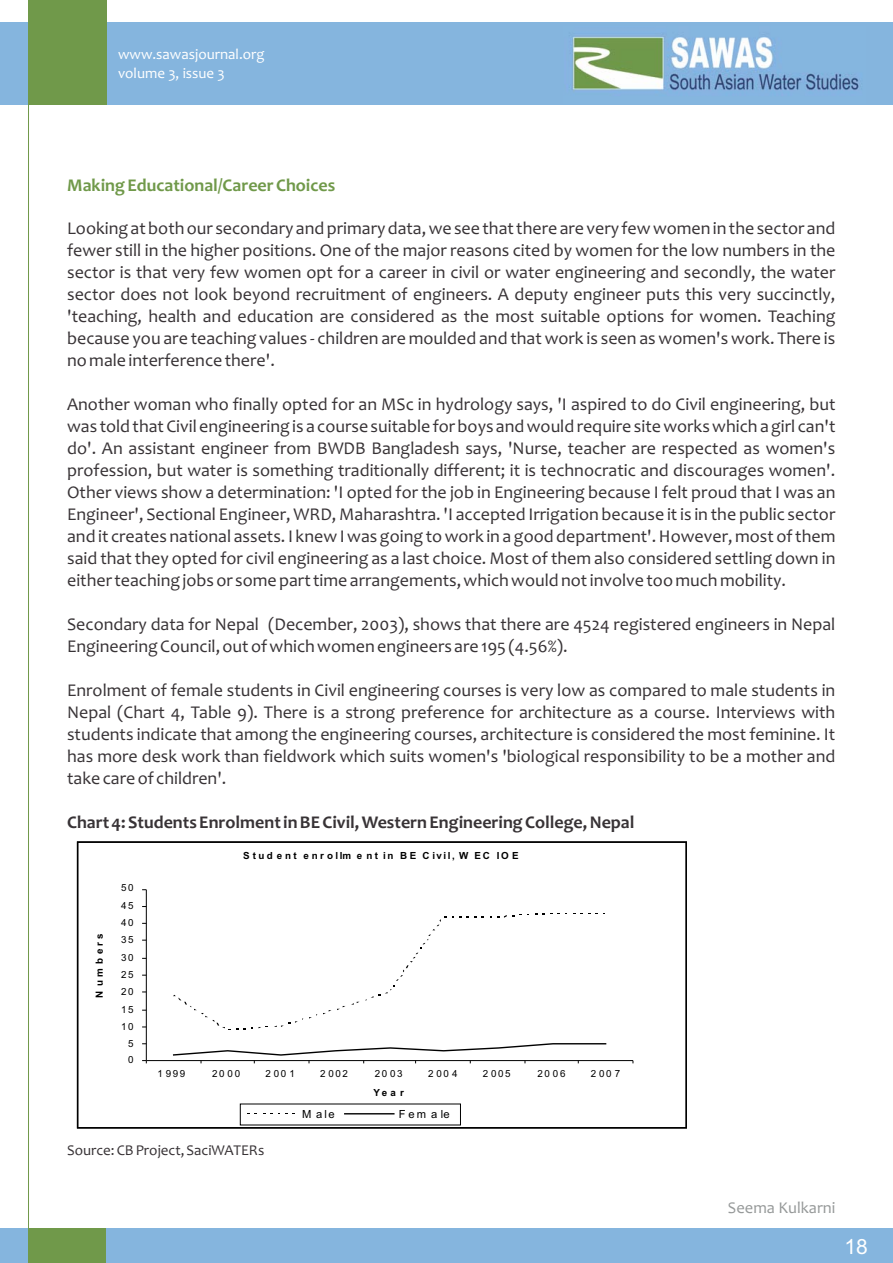
<style>
.page{position:relative;width:893px;height:1263px;background:#fff}
.page>*{position:absolute;margin:0;border:0;box-sizing:border-box;transform-origin:0 0}
.t1{font:21px "Arial";color:#fff}
.t2{font:18px/21.9px "Candara";color:#383336;text-align:justify}
.t3{font:700 18px "Candara";color:#383336}
.t4{font:700 18px "Candara";color:#70994a}
.t5{font:16.5px "Candara";color:#969999}
.t6{font:15px/18.3px "Candara";color:#fff}
.t7{font:15px "Candara";color:#383336}
.t8{font:11.25px "Arial";letter-spacing:.195em;color:#000}
.t9{font:9.75px "Arial";letter-spacing:.16em;color:#000}
.t10{font:700 9.75px "Arial";letter-spacing:.25em;color:#000}
</style>
<div class="page">
<div style="left:0;top:23px;width:893px;height:82px;background:#85b5de"></div>
<div style="left:0;top:1229px;width:893px;height:34px;background:#85b5de"></div>
<div style="left:28px;top:0;width:78px;height:105px;background:#70994a"></div>
<div style="left:28px;top:1229px;width:78px;height:34px;background:#70994a"></div>
<img style="left:567px;top:36px;width:292px;height:55px">
<hr style="left:28px;top:105px;width:1px;height:1124px;background:#70994a">
<hr style="left:146px;top:890px;width:1px;height:170px;background:#000">
<hr style="left:146px;top:1060px;width:487px;height:1px;background:#000">
<svg style="left:142px;top:1060px;width:5px;height:3px"></svg>
<svg style="left:173px;top:995px;width:52px;height:33px"></svg>
<svg style="left:236px;top:1027px;width:25px;height:3px"></svg>
<svg style="left:274px;top:1018px;width:29px;height:9px"></svg>
<svg style="left:365px;top:916px;width:81px;height:84px"></svg>
<svg style="left:459px;top:916px;width:25px;height:2px"></svg>
<svg style="left:497px;top:915px;width:18px;height:3px"></svg>
<svg style="left:535px;top:913px;width:10px;height:2px"></svg>
<svg style="left:171px;top:1043px;width:437px;height:20px"></svg>
<hr style="left:344px;top:1113px;width:51px;height:1px;background:#000">
<div style="left:77px;top:841px;width:610px;height:287px;border:1px solid #000"></div>
<p class="t6" style="left:118px;top:47px;width:148px">www.sawasjournal.org volume 3, issue 3</p>
<p class="t4" style="left:67px;top:177px;width:270px">Making Educational/Career Choices</p>
<p class="t2" style="left:67px;top:219px;width:770px">Looking at both our secondary and primary data, we see that there are very few women in the sector and fewer still in the higher positions. One of the major reasons cited by women for the low numbers in the sector is that very few women opt for a career in civil or water engineering and secondly, the water sector does not look beyond recruitment of engineers. A deputy engineer puts this very succinctly, 'teaching, health and education are considered as the most suitable options for women. Teaching because you are teaching values - children are moulded and that work is seen as women's work. There is no male interference there'.</p>
<p class="t2" style="left:67px;top:395px;width:770px">Another woman who finally opted for an MSc in hydrology says, 'I aspired to do Civil engineering, but was told that Civil engineering is a course suitable for boys and would require site works which a girl can't do'. An assistant engineer from BWDB Bangladesh says, 'Nurse, teacher are respected as women's profession, but water is something traditionally different; it is technocratic and discourages women'.<br>Other views show a determination: 'I opted for the job in Engineering because I felt proud that I was an Engineer', Sectional Engineer, WRD, Maharashtra. 'I accepted Irrigation because it is in the public sector and it creates national assets. I knew I was going to work in a good department'. However, most of them said that they opted for civil engineering as a last choice. Most of them also considered settling down in either teaching jobs or some part time arrangements, which would not involve too much mobility.</p>
<p class="t2" style="left:67px;top:615px;width:770px">Secondary data for Nepal (December, 2003), shows that there are 4524 registered engineers in Nepal<br>Engineering Council, out of which women engineers are 195 (4.56%).</p>
<p class="t2" style="left:67px;top:681px;width:770px">Enrolment of female students in Civil engineering courses is very low as compared to male students in Nepal (Chart 4, Table 9). There is a strong preference for architecture as a course. Interviews with students indicate that among the engineering courses, architecture is considered the most feminine. It has more desk work than fieldwork which suits women's 'biological responsibility to be a mother and take care of children'.</p>
<p class="t3" style="left:67px;top:815px;width:569px">Chart 4: Students Enrolment in BE Civil, Western Engineering College, Nepal</p>
<p class="t10" style="left:96px;top:997px;width:66px;rotate:-90deg">Numbers</p>
<p class="t9" style="left:121px;top:884px;width:14px">50</p>
<p class="t9" style="left:121px;top:902px;width:14px">45</p>
<p class="t9" style="left:121px;top:919px;width:14px">40</p>
<p class="t9" style="left:121px;top:936px;width:14px">35</p>
<p class="t9" style="left:121px;top:954px;width:14px">30</p>
<p class="t9" style="left:121px;top:971px;width:14px">25</p>
<p class="t9" style="left:121px;top:988px;width:14px">20</p>
<p class="t9" style="left:121px;top:1006px;width:14px">15</p>
<p class="t9" style="left:121px;top:1023px;width:14px">10</p>
<p class="t9" style="left:128px;top:1039px;width:7px">5</p>
<p class="t9" style="left:128px;top:1056px;width:7px">0</p>
<p class="t10" style="left:243px;top:852px;width:277px">Stud ent enrollm e nt in BE Civil, W EC IOE</p>
<p class="t9" style="left:158px;top:1070px;width:29px">1 999</p>
<p class="t9" style="left:212px;top:1070px;width:29px">20 00</p>
<p class="t9" style="left:265px;top:1070px;width:31px">2001</p>
<p class="t9" style="left:320px;top:1070px;width:29px">2 002</p>
<p class="t9" style="left:375px;top:1070px;width:29px">20 03</p>
<p class="t9" style="left:428px;top:1070px;width:31px">2004</p>
<p class="t9" style="left:483px;top:1070px;width:29px">2 005</p>
<p class="t9" style="left:538px;top:1070px;width:29px">20 06</p>
<p class="t9" style="left:591px;top:1070px;width:31px">2007</p>
<p class="t10" style="left:373px;top:1088px;width:32px">Yea r</p>
<p class="t8" style="left:302px;top:1110px;width:34px">M ale</p>
<p class="t8" style="left:399px;top:1110px;width:53px">Fem ale</p>
<p class="t7" style="left:67px;top:1144px;width:199px">Source: CB Project, SaciWATERs</p>
<p class="t5" style="left:728px;top:1201px;width:109px">Seema Kulkarni</p>
<p class="t1" style="left:844px;top:1239px;width:25px">18</p>
</div>
